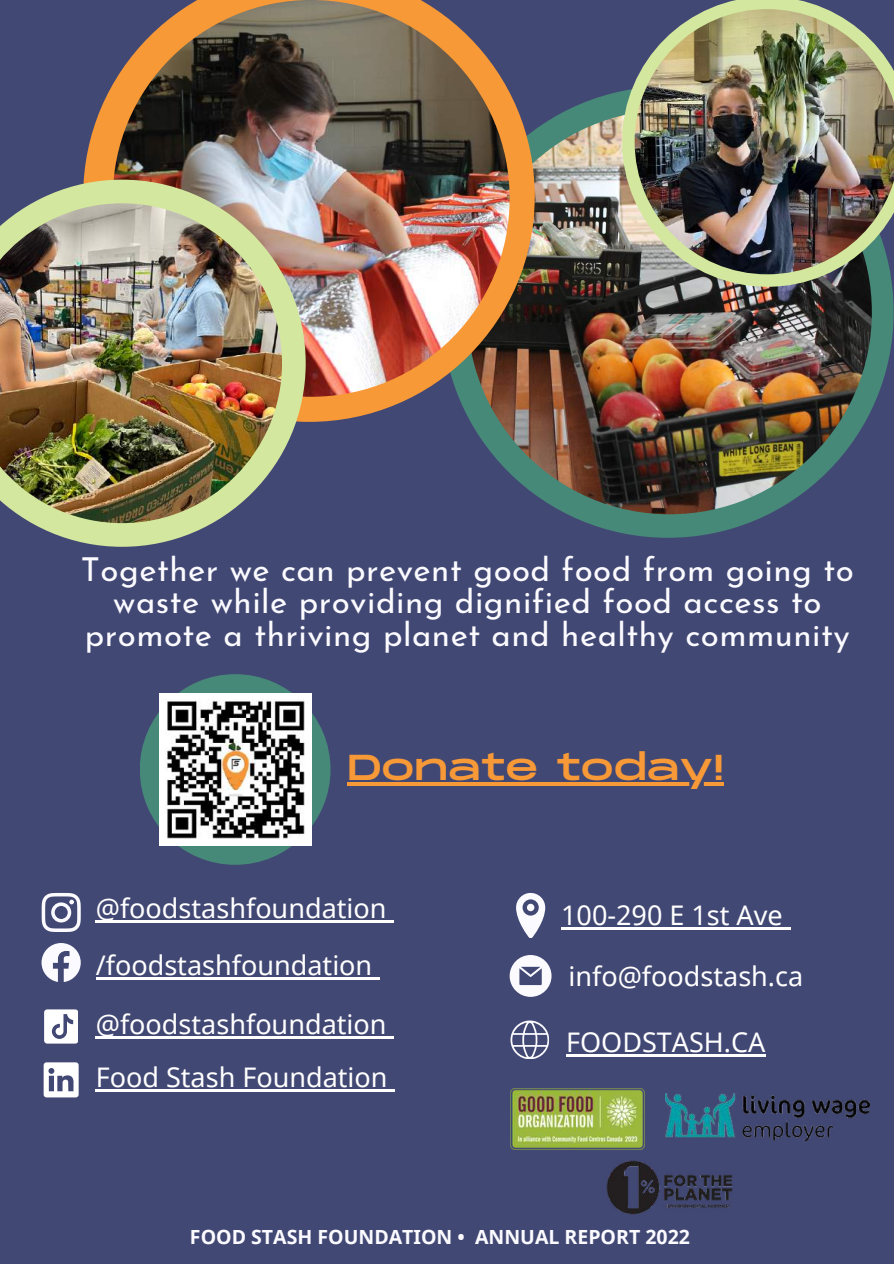
<style>
.page{position:relative;width:894px;height:1264px;background:#fff}
.page>*{position:absolute;margin:0;border:0;box-sizing:border-box;transform-origin:0 0}
.t1{font:36px "Monument Extended";letter-spacing:.015em;color:#f89938}
.t2{font:33px/32.7px "Josefin Sans";letter-spacing:.015em;color:#fbfbff;text-align:center}
.t3{font:27px/58.2px "Noto Sans";color:#fff}
.t4{font:700 19.5px "Noto Sans";color:#fbfbff}
</style>
<div class="page">
<div style="left:0;top:0;width:893px;height:1263px;background:#424874"></div>
<div style="left:442px;top:86px;width:451px;height:452px;background:#478978;border-radius:50%"></div>
<svg style="left:42px;top:892px;width:39px;height:40px"></svg>
<svg style="left:42px;top:943px;width:39px;height:39px"></svg>
<svg style="left:44px;top:1009px;width:34px;height:34px"></svg>
<svg style="left:44px;top:1062px;width:34px;height:35px"></svg>
<svg style="left:516px;top:893px;width:29px;height:44px"></svg>
<svg style="left:526px;top:903px;width:8px;height:8px"></svg>
<svg style="left:509px;top:955px;width:42px;height:41px"></svg>
<svg style="left:510px;top:1020px;width:38px;height:38px"></svg>
<div style="left:140px;top:674px;width:190px;height:190px;background:#478978;border-radius:50%"></div>
<img style="left:159px;top:693px;width:152px;height:152px">
<img style="left:467px;top:110px;width:404px;height:404px;border-radius:50%">
<svg style="left:83px;top:0;width:451px;height:422px"></svg>
<img style="left:113px;top:0;width:396px;height:397px;border-radius:50%">
<svg style="left:32px;top:180px;width:273px;height:367px"></svg>
<img style="left:0;top:203px;width:282px;height:320px">
<svg style="left:622px;top:0;width:271px;height:287px"></svg>
<img style="left:634px;top:9px;width:259px;height:265px">
<img style="left:510px;top:1088px;width:134px;height:61px">
<img style="left:665px;top:1093px;width:204px;height:46px">
<img style="left:606px;top:1160px;width:126px;height:54px">
<hr style="left:561px;top:927px;width:221px;height:2px;background:#fff">
<svg style="left:782px;top:927px;width:7px;height:2px"></svg>
<hr style="left:96px;top:919px;width:290px;height:3px;background:#fff">
<svg style="left:386px;top:920px;width:7px;height:2px"></svg>
<hr style="left:96px;top:977px;width:276px;height:2px;background:#fff">
<svg style="left:372px;top:977px;width:7px;height:2px"></svg>
<hr style="left:96px;top:1036px;width:290px;height:2px;background:#fff">
<svg style="left:386px;top:1036px;width:7px;height:2px"></svg>
<hr style="left:96px;top:1089px;width:292px;height:2px;background:#fff">
<svg style="left:388px;top:1089px;width:7px;height:2px"></svg>
<hr style="left:566px;top:1054px;width:199px;height:2px;background:#fff">
<svg style="left:347px;top:782px;width:376px;height:3px"></svg>
<p class="t2" style="left:81px;top:556px;width:774px">Together we can prevent good food from going to waste while providing dignified food access to promote a thriving planet and healthy community</p>
<h1 class="t1" style="left:347px;top:747px;width:377px">Donate today!</h1>
<p class="t3" style="left:96px;top:878px;width:292px">@foodstashfoundation /foodstashfoundation @foodstashfoundation</p>
<p class="t3" style="left:96px;top:1047px;width:293px">Food Stash Foundation</p>
<p class="t3" style="left:561px;top:885px;width:223px">100-290 E 1st Ave</p>
<p class="t3" style="left:568px;top:945px;width:236px">info@foodstash.ca</p>
<p class="t3" style="left:566px;top:1012px;width:201px">FOODSTASH.CA</p>
<p class="t4" style="left:190px;top:1222px;width:501px">FOOD STASH FOUNDATION • ANNUAL REPORT 2022</p>
</div>
